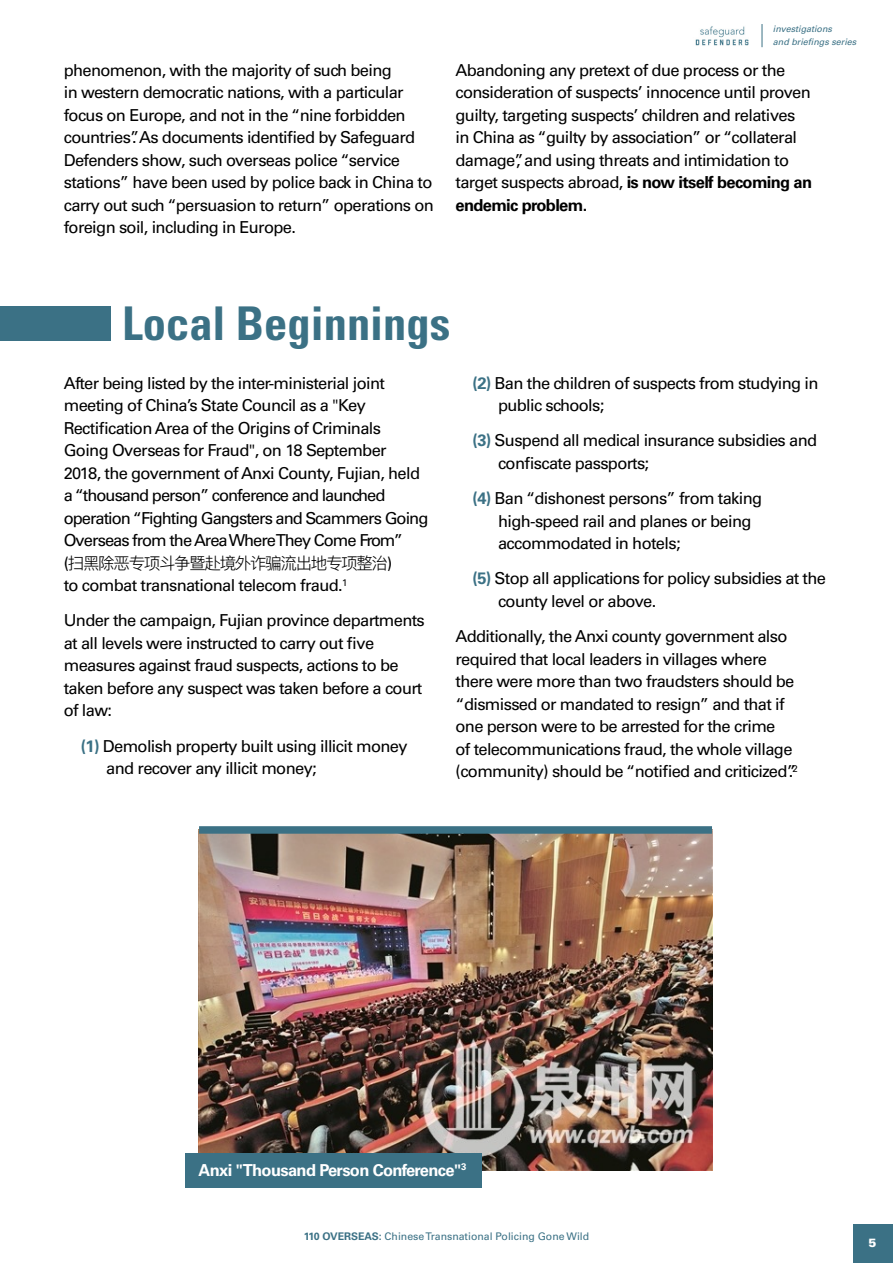
<style>
.page{position:relative;width:893px;height:1263px;background:#fff}
.page>*{position:absolute;margin:0;border:0;box-sizing:border-box;transform-origin:0 0}
.t1{font:700 condensed 46.5px "Univers LT Std";color:#3b7185}
.t2{font:16.5px/22.5px "Univers LT Std";letter-spacing:-.04em;color:#000}
.t3{font:700 16.5px "Univers LT Std";letter-spacing:-.04em;color:#fff}
.t4{font:300 16.5px "Ping Fang SC";letter-spacing:-.08em;color:#000}
.t5{font:900 12px "Univers LT Std";color:#fff}
.t6{font:10.5px "Univers LT Std";color:#3b7185}
.t7{font:italic 9px/13.5px "Univers LT Std";color:#3b7185}
.s1{font-weight:700}
.s2{font-family:"Univers LT Std";font-weight:400}
.s3{font-weight:700;color:#3b7185}
</style>
<div class="page">
<div style="left:854px;top:1225px;width:39px;height:38px;background:#3b7185"></div>
<img style="left:695px;top:26px;width:54px;height:20px">
<svg style="left:762px;top:24px;width:1px;height:23px"></svg>
<div style="left:0;top:306px;width:111px;height:35px;background:#3b7185"></div>
<img style="left:199px;top:834px;width:513px;height:336px">
<div style="left:199px;top:826px;width:513px;height:8px;background:#3b7185"></div>
<div style="left:186px;top:1153px;width:296px;height:35px;background:#3b7185"></div>
<p class="t2" style="left:64px;top:59px;width:372px">phenomenon, with the majority of such being<br>in western democratic nations, with a particular focus on Europe, and not in the “nine forbidden countries”. As documents identified by Safeguard Defenders show, such overseas police “service stations” have been used by police back in China to carry out such “persuasion to return” operations on foreign soil, including in Europe.</p>
<p class="t7" style="left:773px;top:22px;width:85px">investigations<br>and briefings series</p>
<p class="t2" style="left:455px;top:59px;width:358px">Abandoning any pretext of due process or the consideration of suspects’ innocence until proven guilty, targeting suspects’ children and relatives in China as “guilty by association” or “collateral damage”, and using threats and intimidation to target suspects abroad, <span class="s1">is now itself becoming an endemic problem.</span></p>
<h1 class="t1" style="left:122px;top:295px;width:330px">Local Beginnings</h1>
<p class="t2" style="left:64px;top:371px;width:366px">After being listed by the inter-ministerial joint meeting of China’s State Council as a "Key Rectification Area of the Origins of Criminals Going Overseas for Fraud", on 18 September<br>2018, the government of Anxi County, Fujian, held a “thousand person” conference and launched operation “Fighting Gangsters and Scammers Going Overseas from the Area Where They Come From”</p>
<p class="t4" style="left:64px;top:553px;width:330px"><span class="s2">(</span>扫黑除恶专项斗争暨赴境外诈骗流出地专项整治<span class="s2">)</span></p>
<p class="t2" style="left:64px;top:568px;width:363px;line-height:35.1px">to combat transnational telecom fraud.<sup>1<br></sup>Under the campaign, Fujian province departments</p>
<p class="t2" style="left:64px;top:632px;width:360px">at all levels were instructed to carry out five measures against fraud suspects, actions to be taken before any suspect was taken before a court of law:</p>
<p class="t2" style="left:106px;top:734px;width:303px;text-indent:-26px"><span class="s3">(1)</span> Demolish property built using illicit money and recover any illicit money;</p>
<p class="t2" style="left:498px;top:372px;width:322px;text-indent:-26px"><span class="s3">(2)</span> Ban the children of suspects from studying in public schools;</p>
<p class="t2" style="left:498px;top:429px;width:321px;text-indent:-26px"><span class="s3">(3)</span> Suspend all medical insurance subsidies and confiscate passports;</p>
<p class="t2" style="left:498px;top:487px;width:266px;text-indent:-26px"><span class="s3">(4)</span> Ban “dishonest persons” from taking high-speed rail and planes or being accommodated in hotels;</p>
<p class="t2" style="left:498px;top:567px;width:329px;text-indent:-26px"><span class="s3">(5)</span> Stop all applications for policy subsidies at the county level or above.</p>
<p class="t2" style="left:455px;top:625px;width:344px">Additionally, the Anxi county government also required that local leaders in villages where there were more than two fraudsters should be “dismissed or mandated to resign” and that if one person were to be arrested for the crime<br>of telecommunications fraud, the whole village (community) should be “notified and criticized”.<sup>2</sup></p>
<p class="t3" style="left:199px;top:1160px;width:269px">Anxi "Thousand Person Conference"<sup>3</sup></p>
<p class="t6" style="left:304px;top:1230px;width:287px"><span class="s1">110 OVERSEAS:</span> Chinese Transnational Policing Gone Wild</p>
<p class="t5" style="left:868px;top:1235px;width:10px">5</p>
</div>
